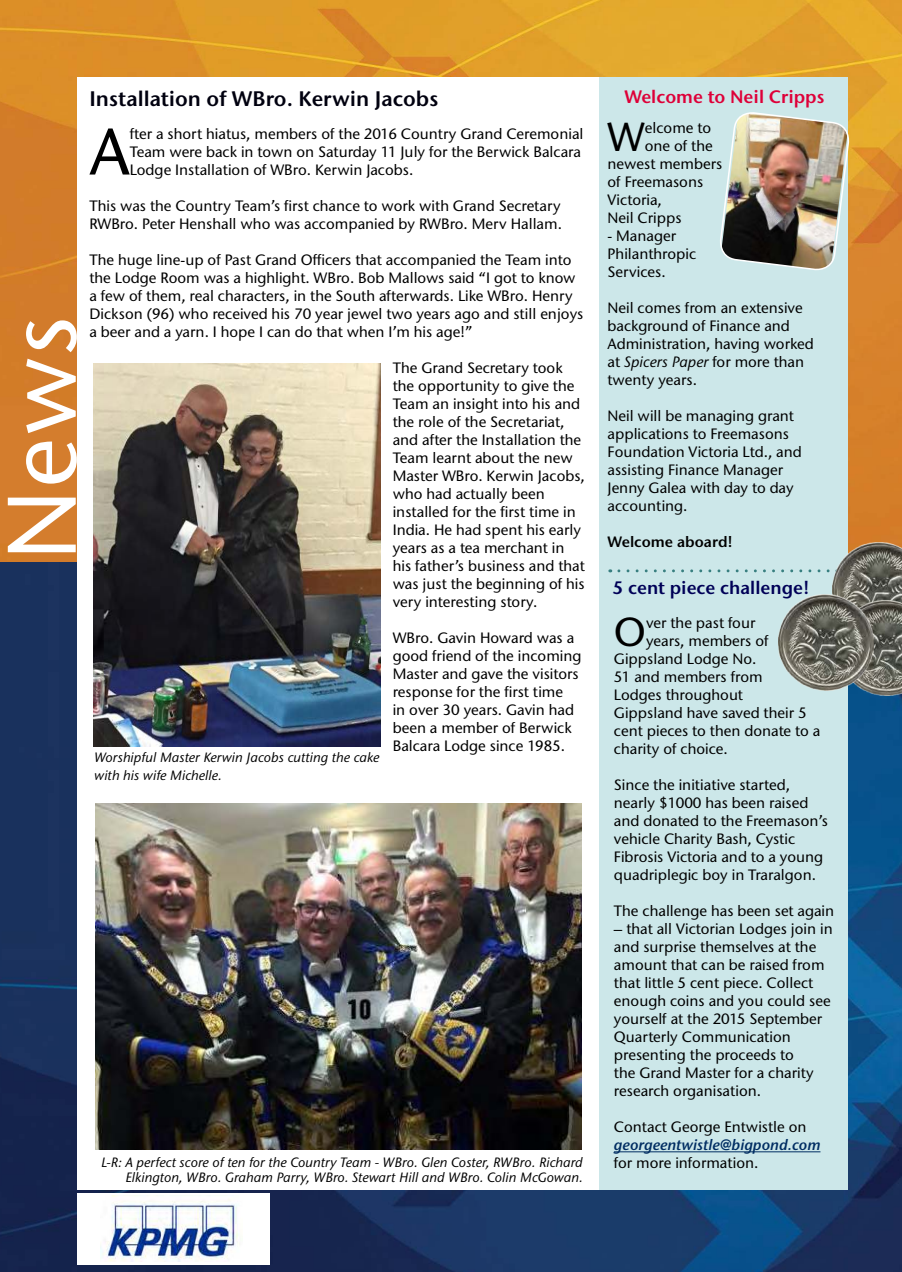
<style>
.page{position:relative;width:902px;height:1272px;background:#fff}
.page>*{position:absolute;margin:0;border:0;box-sizing:border-box;transform-origin:0 0}
.t1{font:500 97.05px "Stone Sans ITC Std";color:#fff}
.t2{font:500 65.85px "Stone Sans ITC Std";color:#000}
.t3{font:500 40.35px "Stone Sans ITC Std";color:#000}
.t4{font:600 21px "Stone Sans ITC Std";color:#00000f}
.t5{font:600 18px "Stone Sans ITC Std";color:#000057}
.t6{font:600 18px "Stone Sans ITC Std";color:#de0038}
.t7{font:500 15px/18px "Stone Sans ITC Std";color:#000}
.t8{font:italic 600 15px "Stone Sans ITC Std";color:#002d62}
.t9{font:600 15px "Stone Sans ITC Std";color:#000}
.t10{font:italic 500 13.5px/18px "Stone Sans ITC Std";color:#000}
.s1{font-style:italic}
</style>
<div class="page">
<div style="left:599px;top:46px;width:250px;height:1166px;background:#cce7e9"></div>
<img style="left:77px;top:1191px;width:771px;height:81px">
<img style="left:77px;top:0;width:771px;height:77px">
<img style="left:848px;top:0;width:54px;height:543px">
<img style="left:0;top:0;width:77px;height:562px">
<img style="left:848px;top:696px;width:54px;height:576px">
<img style="left:0;top:562px;width:77px;height:710px">
<div style="left:77px;top:1193px;width:193px;height:71px;background:#fff"></div>
<img style="left:101px;top:1195px;width:137px;height:66px">
<svg style="left:619px;top:569px;width:211px;height:3px"></svg>
<img style="left:832px;top:543px;width:70px;height:57px">
<img style="left:848px;top:600px;width:54px;height:96px">
<img style="left:778px;top:595px;width:95px;height:95px">
<hr style="left:614px;top:1151px;width:206px;height:1px;background:#002d62">
<img style="left:93px;top:363px;width:287px;height:383px">
<img style="left:95px;top:804px;width:486px;height:346px">
<img style="left:720px;top:111px;width:130px;height:161px">
<h1 class="t1" style="left:2px;top:560px;width:246px;rotate:-90deg">News</h1>
<h3 class="t4" style="left:89px;top:90px;width:350px">Installation of WBro. Kerwin Jacobs</h3>
<h2 class="t2" style="left:89px;top:124px;width:42px">A</h2>
<p class="t7" style="left:130px;top:126px;width:455px">fter a short hiatus, members of the 2016 Country Grand Ceremonial<br>Team were back in town on Saturday 11 July for the Berwick Balcara<br>Lodge Installation of WBro. Kerwin Jacobs.</p>
<p class="t7" style="left:89px;top:198px;width:474px">This was the Country Team’s first chance to work with Grand Secretary<br>RWBro. Peter Henshall who was accompanied by RWBro. Merv Hallam.</p>
<p class="t7" style="left:89px;top:252px;width:495px">The huge line-up of Past Grand Officers that accompanied the Team into the Lodge Room was a highlight. WBro. Bob Mallows said “I got to know a few of them, real characters, in the South afterwards. Like WBro. Henry Dickson (96) who received his 70 year jewel two years ago and still enjoys a beer and a yarn. I hope I can do that when I’m his age!”</p>
<p class="t7" style="left:393px;top:360px;width:194px">The Grand Secretary took the opportunity to give the<br>Team an insight into his and the role of the Secretariat, and after the Installation the<br>Team learnt about the new<br>Master WBro. Kerwin Jacobs, who had actually been installed for the first time in<br>India. He had spent his early years as a tea merchant in his father’s business and that was just the beginning of his very interesting story.</p>
<p class="t7" style="left:393px;top:630px;width:190px">WBro. Gavin Howard was a good friend of the incoming<br>Master and gave the visitors response for the first time<br>in over 30 years. Gavin had been a member of Berwick<br>Balcara Lodge since 1985.</p>
<p class="t10" style="left:94px;top:750px;width:287px">Worshipful Master Kerwin Jacobs cutting the cake with his wife Michelle.</p>
<p class="t10" style="left:101px;top:1156px;width:483px;line-height:15px;text-align:right">L-R: A perfect score of ten for the Country Team - WBro. Glen Coster, RWBro. Richard<br>Elkington, WBro. Graham Parry, WBro. Stewart Hill and WBro. Colin McGowan.</p>
<p class="t6" style="left:624px;top:90px;width:202px">Welcome to Neil Cripps</p>
<h3 class="t3" style="left:608px;top:120px;width:39px">W</h3>
<p class="t7" style="left:645px;top:120px;width:68px">elcome to</p>
<p class="t7" style="left:645px;top:138px;width:70px">one of the</p>
<p class="t7" style="left:608px;top:156px;width:116px">newest members</p>
<p class="t7" style="left:608px;top:174px;width:97px">of Freemasons</p>
<p class="t7" style="left:608px;top:192px;width:56px">Victoria,</p>
<p class="t7" style="left:608px;top:210px;width:76px">Neil Cripps</p>
<p class="t7" style="left:608px;top:228px;width:90px">- Manager<br>Philanthropic<br>Services.</p>
<p class="t7" style="left:608px;top:300px;width:208px">Neil comes from an extensive background of Finance and<br>Administration, having worked at <span class="s1">Spicers Paper</span> for more than twenty years.</p>
<p class="t7" style="left:608px;top:408px;width:196px">Neil will be managing grant applications to Freemasons<br>Foundation Victoria Ltd., and assisting Finance Manager<br>Jenny Galea with day to day accounting.</p>
<p class="t9" style="left:608px;top:535px;width:127px">Welcome aboard!</p>
<p class="t5" style="left:613px;top:580px;width:198px">5 cent piece challenge!</p>
<h3 class="t3" style="left:614px;top:615px;width:34px">O</h3>
<p class="t7" style="left:646px;top:615px;width:111px">ver the past four</p>
<p class="t7" style="left:646px;top:633px;width:124px">years, members of</p>
<p class="t7" style="left:614px;top:651px;width:144px">Gippsland Lodge No.</p>
<p class="t7" style="left:614px;top:669px;width:150px">51 and members from</p>
<p class="t7" style="left:614px;top:687px;width:131px">Lodges throughout</p>
<p class="t7" style="left:614px;top:705px;width:194px">Gippsland have saved their 5</p>
<p class="t7" style="left:614px;top:723px;width:208px">cent pieces to then donate to a</p>
<p class="t7" style="left:614px;top:741px;width:115px">charity of choice.</p>
<p class="t7" style="left:614px;top:777px;width:215px">Since the initiative started, nearly $1000 has been raised and donated to the Freemason’s vehicle Charity Bash, Cystic<br>Fibrosis Victoria and to a young quadriplegic boy in Traralgon.</p>
<p class="t7" style="left:614px;top:903px;width:222px">The challenge has been set again</p>
<p class="t7" style="left:614px;top:921px;width:220px">– that all Victorian Lodges join in and surprise themselves at the amount that can be raised from that little 5 cent piece. Collect enough coins and you could see yourself at the 2015 September<br>Quarterly Communication presenting the proceeds to<br>the Grand Master for a charity research organisation.</p>
<p class="t7" style="left:614px;top:1119px;width:194px">Contact George Entwistle on</p>
<p class="t8" style="left:614px;top:1139px;width:208px">georgeentwistle@bigpond.com</p>
<p class="t7" style="left:614px;top:1155px;width:146px">for more information.</p>
</div>
